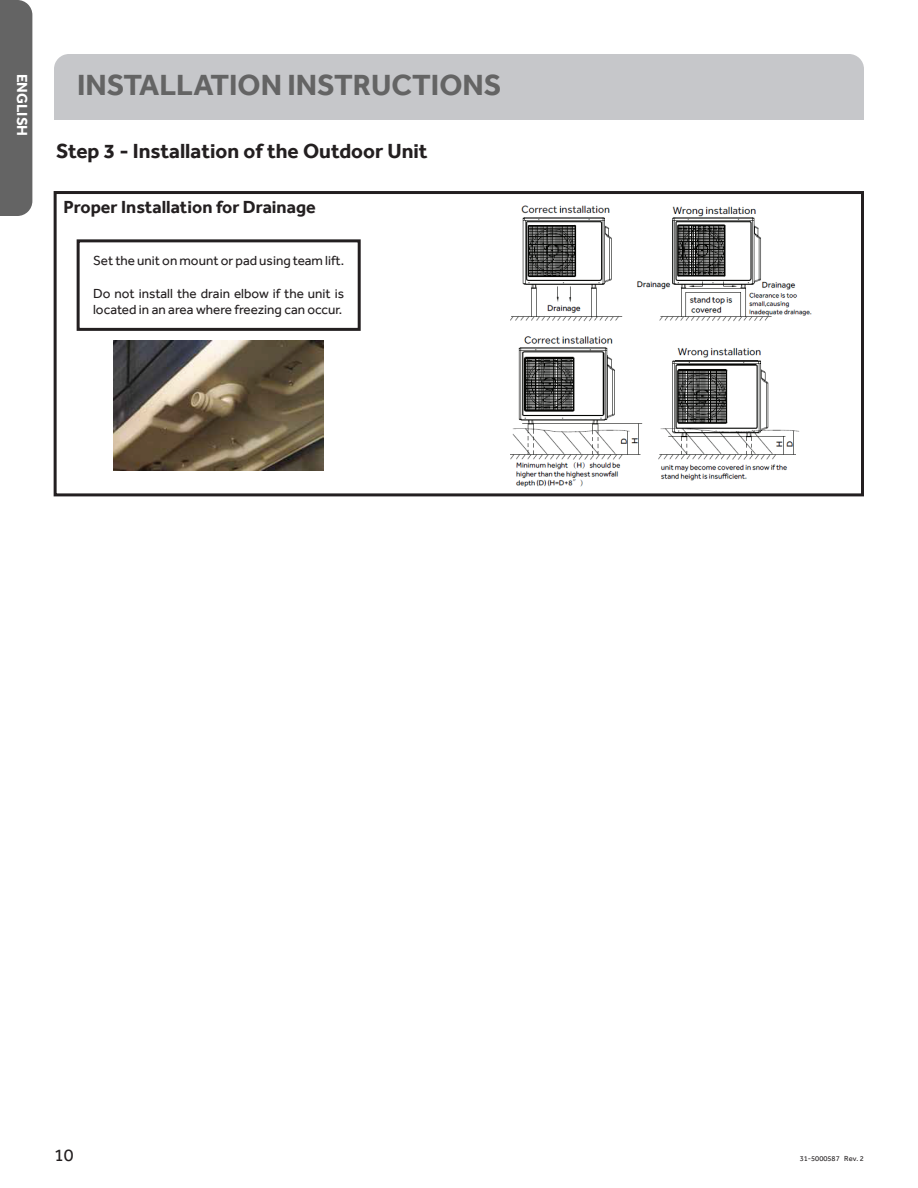
<style>
.page{position:relative;width:918px;height:1188px;background:#fff}
.page>*{position:absolute;margin:0;border:0;box-sizing:border-box;transform-origin:0 0}
.Paragraph_Style6{font:700 30px "Effra";color:#646464}
.CU57_head17{font:700 21px "Effra";color:#231f20}
.CU57_head17-2{font:700 18px "Effra";color:#231f20}
.t1{font:18px "Effra";color:#231f20}
.t2{font:700 15px "Effra";color:#fff}
.t3{font:13.5px/16.5px "Effra";color:#231f20}
.t4{font:7.5px "Effra";color:#231f20}
</style>
<div class="page">
<div style="left:17px;top:0;width:15px;height:216px;background:#646464"></div>
<div style="left:54px;top:54px;width:810px;height:66px;background:#c6c7ca"></div>
<div style="left:54px;top:191px;width:810px;height:305px;border:3px solid #231f20"></div>
<img style="left:511px;top:205px;width:301px;height:282px">
<img style="left:114px;top:341px;width:210px;height:130px">
<div style="left:77px;top:239px;width:284px;height:92px;border:3px solid #231f20"></div>
<p class="t2" style="left:31px;top:74px;width:64px;rotate:90deg">ENGLISH</p>
<p class="Paragraph_Style6" style="left:77px;top:67px;width:426px">INSTALLATION INSTRUCTIONS</p>
<p class="CU57_head17" style="left:56px;top:138px;width:373px">Step 3 - Installation of the Outdoor Unit</p>
<p class="CU57_head17-2" style="left:63px;top:196px;width:254px">Proper Installation for Drainage</p>
<p class="t3" style="left:93px;top:252px;width:253px">Set the unit on mount or pad using team lift.</p>
<p class="t3" style="left:93px;top:285px;width:253px">Do not install the drain elbow if the unit is located in an area where freezing can occur.</p>
<h3 class="t1" style="left:54px;top:1144px;width:21px">10</h3>
<p class="t4" style="left:800px;top:1154px;width:66px">31-5000587 Rev. 2</p>
</div>
